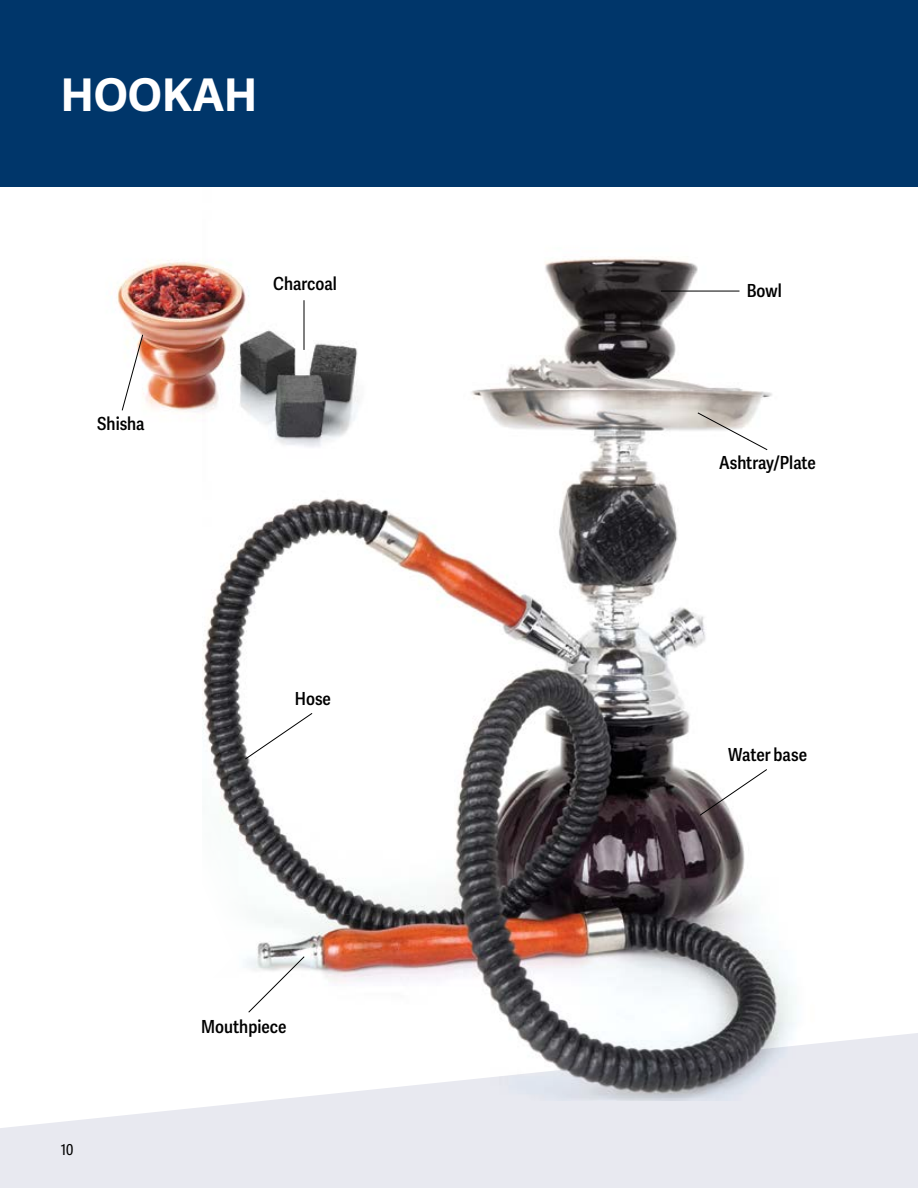
<style>
.page{position:relative;width:918px;height:1188px;background:#fff}
.page>*{position:absolute;margin:0;border:0;box-sizing:border-box;transform-origin:0 0}
.t1{font:700 45px "Adelle Sans";color:#fff}
.t2{font:18px "Adelle Sans Cnd Sb";color:#000}
.t3{font:15px "Adelle Sans Cnd";color:#000}
</style>
<div class="page">
<svg style="left:0;top:1033px;width:918px;height:155px;fill:#e8e9f0"></svg>
<img style="left:203px;top:257px;width:614px;height:843px">
<div style="left:0;top:0;width:918px;height:187px;background:#00366a"></div>
<img style="left:117px;top:257px;width:264px;height:230px">
<svg style="left:121px;top:334px;width:23px;height:77px"></svg>
<hr style="left:304px;top:300px;width:1px;height:50px;background:#000">
<hr style="left:661px;top:291px;width:79px;height:1px;background:#000">
<svg style="left:697px;top:412px;width:71px;height:39px"></svg>
<svg style="left:699px;top:768px;width:69px;height:48px"></svg>
<svg style="left:202px;top:702px;width:111px;height:311px"></svg>
<p class="t1" style="left:61px;top:62px;width:198px">HOOKAH</p>
<p class="t2" style="left:97px;top:411px;width:49px">Shisha</p>
<p class="t2" style="left:273px;top:271px;width:65px">Charcoal</p>
<p class="t2" style="left:295px;top:685px;width:38px">Hose</p>
<p class="t3" style="left:61px;top:1139px;width:14px">10</p>
<p class="t2" style="left:201px;top:1014px;width:87px">Mouthpiece</p>
<p class="t2" style="left:747px;top:278px;width:36px">Bowl</p>
<p class="t2" style="left:719px;top:450px;width:98px">Ashtray/Plate</p>
<p class="t2" style="left:728px;top:742px;width:80px">Water base</p>
</div>
